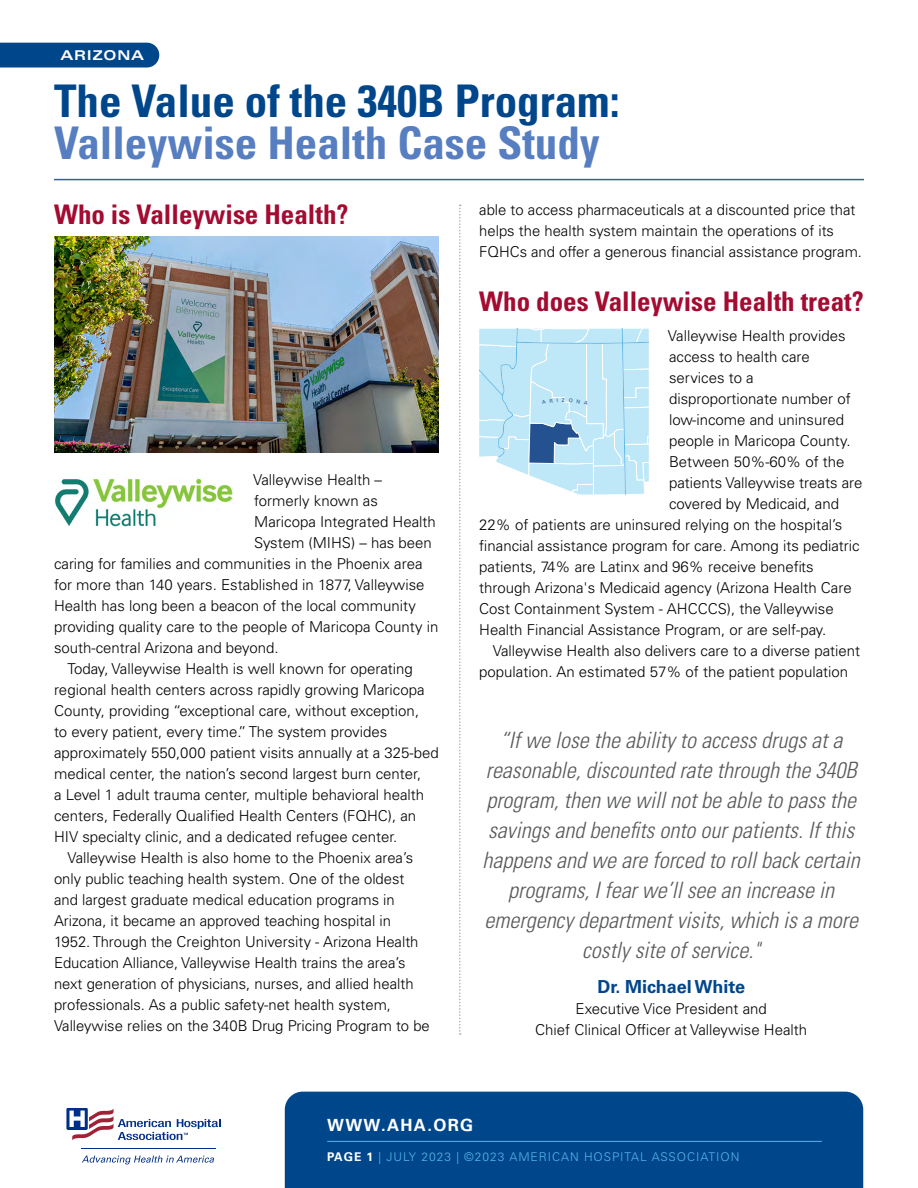
<style>
.page{position:relative;width:918px;height:1188px;background:#fff}
.page>*{position:absolute;margin:0;border:0;box-sizing:border-box;transform-origin:0 0}
.t1{font:700 condensed 45px/42px "Univers LT Std";color:#00468b}
.Body___H1{font:700 condensed 27px "Univers LT Std";color:#a30b31}
.Body___Indent{font:italic 300 condensed 22.5px/30px "Univers LT Std";color:#58595b;text-align:center}
.Body___Indent-2{font:700 18px "Univers LT Std";color:#00468b}
.t2{font:700 16.8px "Univers LT Std";letter-spacing:.08em;color:#fff}
.Body___Indent-3{font:300 15px/21px "Univers LT Std";color:#000}
.Body___No_Indent{font:300 15px "Univers LT Std";color:#000}
.Body___Indent-4{font:700 expanded 13.5px "Univers LT Std";letter-spacing:.06em;color:#fff}
.t3{font:300 12px "Univers LT Std";letter-spacing:.08em;color:#58b6e7}
.t4{font:5.1px "Univers LT Std";color:#24518f}
.s1{color:#567ec0}
.s2{font-weight:700;color:#fff}
</style>
<div class="page">
<div style="left:285px;top:1092px;width:578px;height:96px;background:#00468b"></div>
<hr style="left:81px;top:1148px;width:135px;height:1px;background:#002f87">
<svg style="left:82px;top:1156px;width:132px;height:8px"></svg>
<svg style="left:66px;top:1108px;width:155px;height:33px"></svg>
<hr style="left:327px;top:1141px;width:495px;height:1px;background:#58b6e7">
<img style="left:55px;top:478px;width:178px;height:49px">
<img style="left:54px;top:237px;width:385px;height:216px">
<hr style="left:54px;top:179px;width:810px;height:1px;background:#3b5d9b">
<div style="left:0;top:43px;width:159px;height:25px;background:#00468b"></div>
<svg style="left:459px;top:205px;width:2px;height:830px"></svg>
<svg style="left:479px;top:328px;width:170px;height:167px;background:#bee2f3"></svg>
<p class="Body___Indent-4" style="left:60px;top:48px;width:85px">ARIZONA</p>
<p class="t1" style="left:54px;top:79px;width:567px">The Value of the 340B Program:<br><span class="s1">Valleywise Health Case Study</span></p>
<p class="Body___H1" style="left:54px;top:198px;width:296px">Who is Valleywise Health?</p>
<p class="Body___No_Indent" style="left:253px;top:471px;width:130px">Valleywise Health –</p>
<p class="Body___No_Indent" style="left:254px;top:492px;width:125px">formerly known as</p>
<p class="Body___No_Indent" style="left:254px;top:513px;width:183px">Maricopa Integrated Health</p>
<p class="Body___No_Indent" style="left:254px;top:534px;width:179px">System (MIHS) – has been</p>
<p class="Body___No_Indent" style="left:54px;top:555px;width:370px">caring for families and communities in the Phoenix area</p>
<p class="Body___No_Indent" style="left:54px;top:576px;width:372px">for more than 140 years. Established in 1877, Valleywise</p>
<p class="Body___No_Indent" style="left:54px;top:597px;width:364px">Health has long been a beacon of the local community</p>
<p class="Body___No_Indent" style="left:54px;top:618px;width:386px">providing quality care to the people of Maricopa County in</p>
<p class="Body___No_Indent" style="left:54px;top:639px;width:226px">south-central Arizona and beyond.</p>
<p class="Body___Indent-3" style="left:54px;top:658px;width:386px;text-indent:14px">Today, Valleywise Health is well known for operating regional health centers across rapidly growing Maricopa County, providing “exceptional care, without exception,<br>to every patient, every time.” The system provides approximately 550,000 patient visits annually at a 325-bed medical center, the nation’s second largest burn center,<br>a Level 1 adult trauma center, multiple behavioral health centers, Federally Qualified Health Centers (FQHC), an HIV specialty clinic, and a dedicated refugee center.</p>
<p class="Body___Indent-3" style="left:54px;top:847px;width:377px;text-indent:14px">Valleywise Health is also home to the Phoenix area’s only public teaching health system. One of the oldest and largest graduate medical education programs in Arizona, it became an approved teaching hospital in 1952. Through the Creighton University - Arizona Health Education Alliance, Valleywise Health trains the area’s next generation of physicians, nurses, and allied health professionals. As a public safety-net health system, Valleywise relies on the 340B Drug Pricing Program to be</p>
<p class="Body___Indent-3" style="left:479px;top:200px;width:384px">able to access pharmaceuticals at a discounted price that helps the health system maintain the operations of its<br>FQHCs and offer a generous financial assistance program.</p>
<p class="Body___H1" style="left:479px;top:285px;width:386px">Who does Valleywise Health treat?</p>
<p class="Body___No_Indent" style="left:668px;top:327px;width:179px">Valleywise Health provides</p>
<p class="Body___No_Indent" style="left:669px;top:348px;width:142px">access to health care</p>
<p class="Body___No_Indent" style="left:669px;top:369px;width:86px">services to a</p>
<p class="Body___No_Indent" style="left:669px;top:390px;width:183px">disproportionate number of</p>
<p class="Body___No_Indent" style="left:669px;top:411px;width:177px">low-income and uninsured</p>
<p class="Body___No_Indent" style="left:669px;top:432px;width:183px">people in Maricopa County.</p>
<p class="Body___No_Indent" style="left:669px;top:453px;width:177px">Between 50%-60% of the</p>
<p class="Body___No_Indent" style="left:669px;top:474px;width:195px">patients Valleywise treats are</p>
<p class="Body___No_Indent" style="left:669px;top:495px;width:171px">covered by Medicaid, and</p>
<p class="Body___No_Indent" style="left:479px;top:516px;width:365px">22% of patients are uninsured relying on the hospital’s</p>
<p class="Body___No_Indent" style="left:479px;top:537px;width:382px">financial assistance program for care. Among its pediatric</p>
<p class="Body___No_Indent" style="left:479px;top:558px;width:336px">patients, 74% are Latinx and 96% receive benefits</p>
<p class="Body___No_Indent" style="left:479px;top:579px;width:374px">through Arizona's Medicaid agency (Arizona Health Care</p>
<p class="Body___No_Indent" style="left:479px;top:600px;width:356px">Cost Containment System - AHCCCS), the Valleywise</p>
<p class="Body___No_Indent" style="left:479px;top:621px;width:349px">Health Financial Assistance Program, or are self-pay.</p>
<p class="Body___Indent-3" style="left:479px;top:641px;width:382px;text-indent:14px">Valleywise Health also delivers care to a diverse patient population. An estimated 57% of the patient population</p>
<p class="t4" style="left:562px;top:397px;width:5px">Z</p>
<p class="Body___Indent" style="left:483px;top:725px;width:379px">“If we lose the ability to access drugs at a reasonable, discounted rate through the 340B program, then we will not be able to pass the savings and benefits onto our patients. If this happens and we are forced to roll back certain programs, I fear we’ll see an increase in emergency department visits, which is a more costly site of service."</p>
<p class="Body___Indent-2" style="left:597px;top:976px;width:149px">Dr. Michael White</p>
<p class="Body___Indent-3" style="left:535px;top:998px;width:274px;text-align:center">Executive Vice President and<br>Chief Clinical Officer at Valleywise Health</p>
<p class="t2" style="left:327px;top:1116px;width:148px">WWW.AHA.ORG</p>
<p class="t3" style="left:327px;top:1150px;width:414px"><span class="s2">PAGE 1</span> | JULY 2023 | ©2023 AMERICAN HOSPITAL ASSOCIATION</p>
</div>
